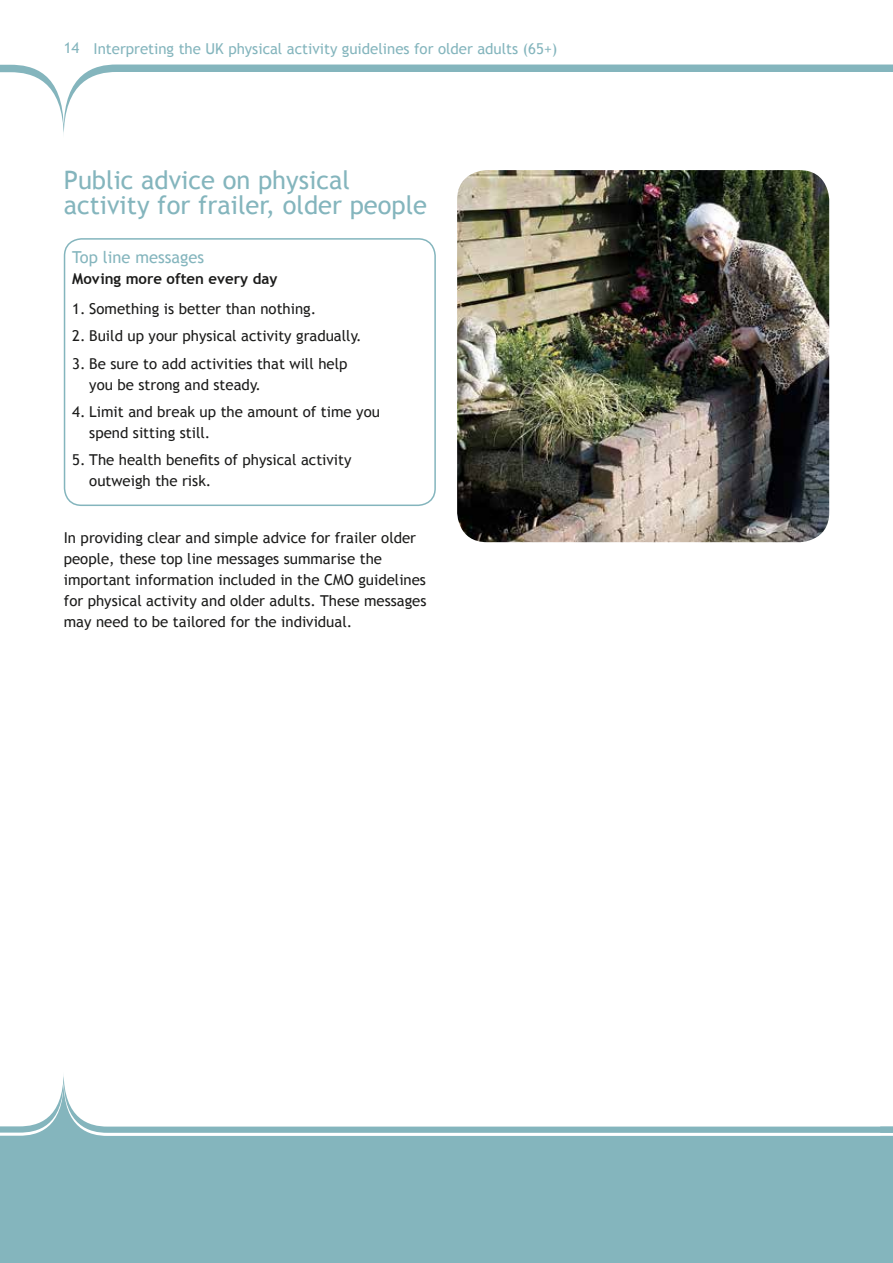
<style>
.page{position:relative;width:893px;height:1263px;background:#fff}
.page>*{position:absolute;margin:0;border:0;box-sizing:border-box;transform-origin:0 0}
.t1{font:25.5px/25.5px "Trebuchet MS";color:#84b5bd}
.t2{font:16.5px "Trebuchet MS";color:#84b5bd}
.t3{font:15px/21px "Trebuchet MS";color:#1c1c1b}
.t4{font:15px "Trebuchet MS";color:#84b5bd}
.t5{font:700 15px "Trebuchet MS";color:#1c1c1b}
</style>
<div class="page">
<svg style="left:0;top:1081px;width:893px;height:182px;fill:#84b5bd"></svg>
<svg style="left:0;top:65px;width:893px;height:69px"></svg>
<img style="left:457px;top:170px;width:372px;height:372px">
<div style="left:64px;top:238px;width:372px;height:268px;border:2px solid #84b5bd;border-radius:17px"></div>
<p class="t4" style="left:64px;top:39px;width:495px">14 Interpreting the UK physical activity guidelines for older adults (65+)</p>
<h1 class="t1" style="left:64px;top:167px;width:365px">Public advice on physical activity for frailer, older people</h1>
<p class="t2" style="left:72px;top:248px;width:133px">Top line messages</p>
<p class="t5" style="left:72px;top:270px;width:207px">Moving more often every day</p>
<p class="t3" style="left:72px;top:298px;width:246px">1. Something is better than nothing.</p>
<p class="t3" style="left:72px;top:326px;width:291px">2. Build up your physical activity gradually.</p>
<p class="t3" style="left:89px;top:353px;width:260px;text-indent:-17px">3. Be sure to add activities that will help you be strong and steady.</p>
<p class="t3" style="left:89px;top:401px;width:292px;text-indent:-17px">4. Limit and break up the amount of time you spend sitting still.</p>
<p class="t3" style="left:89px;top:450px;width:264px;text-indent:-17px">5. The health benefits of physical activity outweigh the risk.</p>
<p class="t3" style="left:64px;top:528px;width:364px">In providing clear and simple advice for frailer older people, these top line messages summarise the important information included in the CMO guidelines for physical activity and older adults. These messages may need to be tailored for the individual.</p>
</div>
